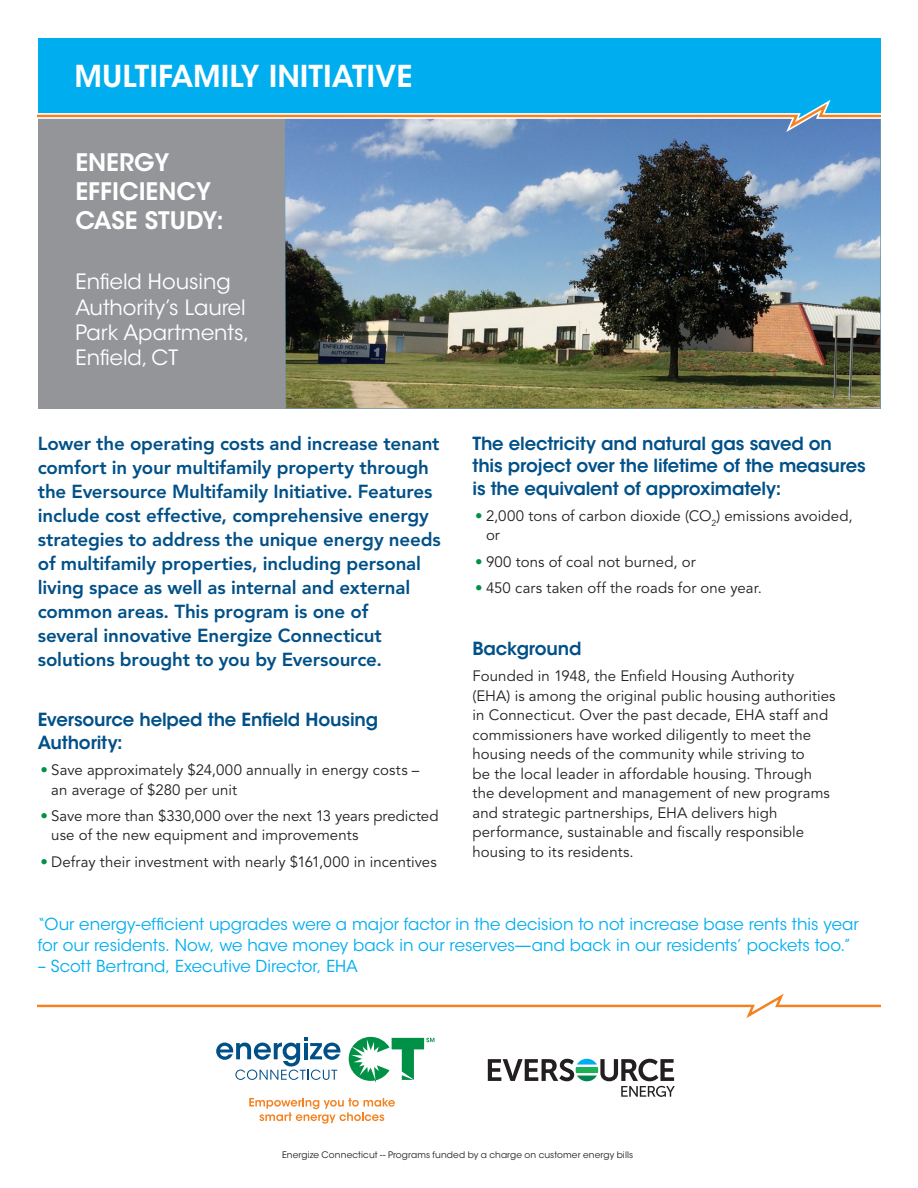
<style>
.page{position:relative;width:918px;height:1188px;background:#fff}
.page>*{position:absolute;margin:0;border:0;box-sizing:border-box;transform-origin:0 0}
.Program_Name{font:600 30px "ITC Avant Garde Std";color:#fff}
.Case_Study_Title{font:600 24px/28.8px "ITC Avant Garde Std";color:#fff}
.Case_Study_Title-2{font:21px/25.2px "ITC Avant Garde Std";color:#fff}
.Headline_Level_2{font:800 18.75px/24px "Avenir LT Std";letter-spacing:-.01em;color:#005088}
.Headline_Level_2-2{font:600 18px/22.5px "ITC Avant Garde Std";letter-spacing:-.01em;color:#005088}
.Quote_or_Call_Out_No{font:16.5px/21px "ITC Avant Garde Std";color:#00aeef}
.Body_Copy{font:15px/19.5px "Avenir LT Std";letter-spacing:.005em;color:#231f20}
.Bullets{font:15px/19.5px "Avenir LT Std";letter-spacing:.005em;color:#231f20}
.Quote_or_Call_Out_No-2{font:9px "ITC Avant Garde Std";letter-spacing:.015em;color:#231f20}
.s1{color:#009147}
</style>
<div class="page">
<div style="left:38px;top:38px;width:842px;height:289px;background:#00aeef"></div>
<svg style="left:38px;top:993px;width:842px;height:25px"></svg>
<div style="left:38px;top:119px;width:842px;height:289px;background:#939598"></div>
<img style="left:285px;top:132px;width:595px;height:276px">
<svg style="left:38px;top:100px;width:842px;height:32px"></svg>
<svg style="left:216px;top:1037px;width:125px;height:43px"></svg>
<svg style="left:349px;top:1037px;width:85px;height:46px"></svg>
<svg style="left:249px;top:1098px;width:146px;height:26px"></svg>
<svg style="left:488px;top:1059px;width:187px;height:38px"></svg>
<p class="Program_Name" style="left:75px;top:57px;width:339px">MULTIFAMILY INITIATIVE</p>
<p class="Case_Study_Title" style="left:75px;top:148px;width:150px">ENERGY<br>EFFICIENCY<br>CASE STUDY:</p>
<p class="Case_Study_Title-2" style="left:75px;top:270px;width:176px">Enfield Housing<br>Authority’s Laurel<br>Park Apartments,<br>Enfield, CT</p>
<p class="Headline_Level_2" style="left:38px;top:432px;width:405px">Lower the operating costs and increase tenant comfort in your multifamily property through the Eversource Multifamily Initiative. Features include cost effective, comprehensive energy strategies to address the unique energy needs of multifamily properties, including personal living space as well as internal and external common areas. This program is one of<br>several innovative Energize Connecticut solutions brought to you by Eversource.</p>
<p class="Headline_Level_2-2" style="left:38px;top:709px;width:342px">Eversource helped the Enfield Housing<br>Authority:</p>
<p class="Bullets" style="left:51px;top:761px;width:370px;text-indent:-11px"><span class="s1">•</span> Save approximately $24,000 annually in energy costs – an average of $280 per unit</p>
<p class="Bullets" style="left:51px;top:807px;width:389px;text-indent:-11px"><span class="s1">•</span> Save more than $330,000 over the next 13 years predicted use of the new equipment and improvements</p>
<p class="Bullets" style="left:40px;top:852px;width:398px"><span class="s1">•</span> Defray their investment with nearly $161,000 in incentives</p>
<p class="Headline_Level_2-2" style="left:472px;top:432px;width:395px">The electricity and natural gas saved on this project over the lifetime of the measures is the equivalent of approximately:</p>
<p class="Bullets" style="left:486px;top:506px;width:368px;text-indent:-11px"><span class="s1">•</span> 2,000 tons of carbon dioxide (CO<sub>2</sub>) emissions avoided, or</p>
<p class="Bullets" style="left:475px;top:552px;width:222px"><span class="s1">•</span> 900 tons of coal not burned, or</p>
<p class="Bullets" style="left:475px;top:578px;width:288px"><span class="s1">•</span> 450 cars taken off the roads for one year.</p>
<p class="Headline_Level_2-2" style="left:472px;top:637px;width:111px">Background</p>
<p class="Body_Copy" style="left:472px;top:667px;width:365px">Founded in 1948, the Enfield Housing Authority (EHA) is among the original public housing authorities in Connecticut. Over the past decade, EHA staff and commissioners have worked diligently to meet the housing needs of the community while striving to<br>be the local leader in affordable housing. Through the development and management of new programs and strategic partnerships, EHA delivers high performance, sustainable and fiscally responsible housing to its residents.</p>
<p class="Quote_or_Call_Out_No" style="left:38px;top:914px;width:823px">“Our energy-efficient upgrades were a major factor in the decision to not increase base rents this year for our residents. Now, we have money back in our reserves—and back in our residents’ pockets too.”</p>
<p class="Quote_or_Call_Out_No" style="left:38px;top:956px;width:322px">– Scott Bertrand, Executive Director, EHA</p>
<p class="Quote_or_Call_Out_No-2" style="left:282px;top:1150px;width:353px">Energize Connecticut -- Programs funded by a charge on customer energy bills</p>
</div>
